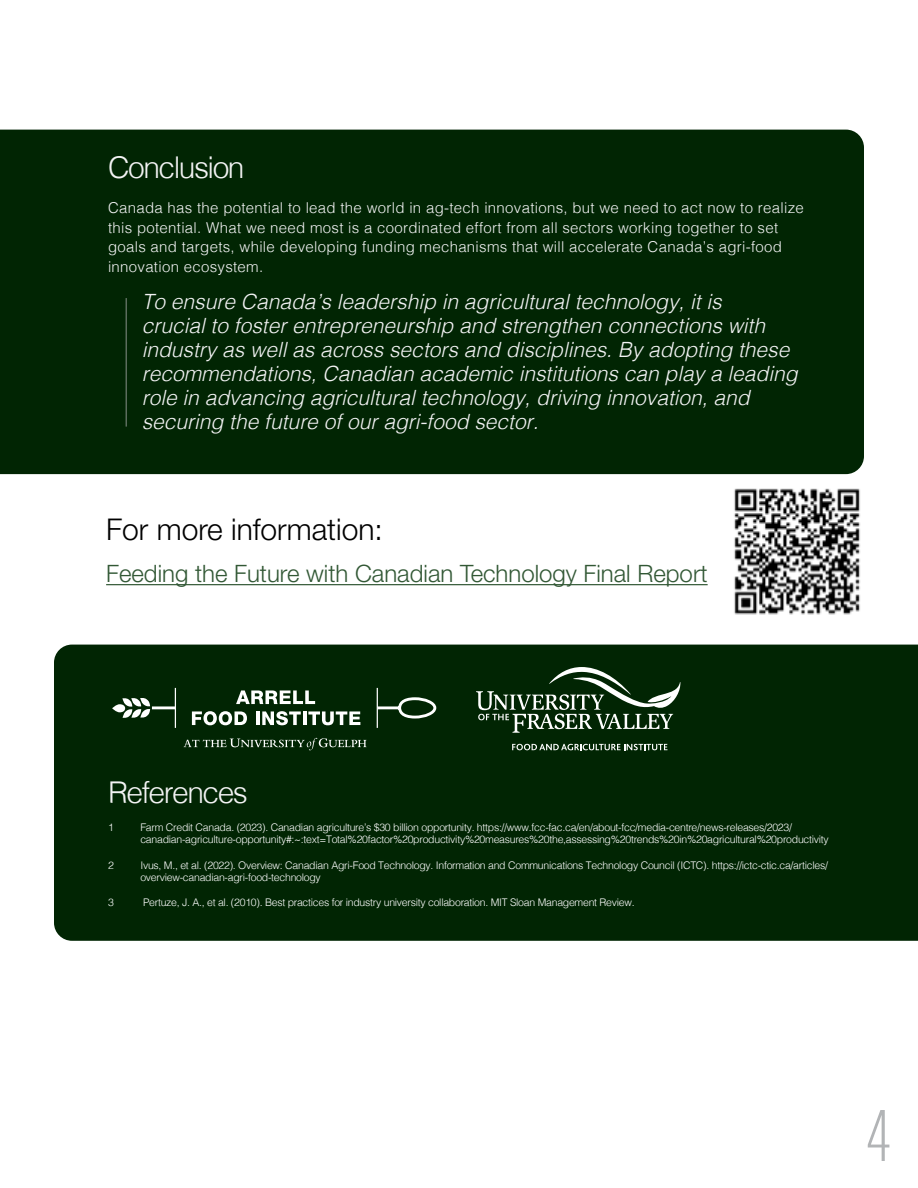
<style>
.page{position:relative;width:918px;height:1188px;background:#fff}
.page>*{position:absolute;margin:0;border:0;box-sizing:border-box;transform-origin:0 0}
.t1{font:300 75px "Antarctican Headline";color:#b2b4b6}
.t2{font:300 30px "Helvetica";letter-spacing:-.05em;color:#f3f3f4}
.t3{font:300 30px "Helvetica Neue LT Std";color:#000}
.t4{font:300 24px "Helvetica Neue LT Std";color:#325835}
.t5{font:italic 300 21px/24px "Helvetica";color:#f3f3f4}
.t6{font:300 15px/19.5px "Helvetica";letter-spacing:.02em;color:#f3f3f4}
.t7{font:300 10.5px/12px "Helvetica";letter-spacing:-.025em;color:#fff}
</style>
<div class="page">
<div style="left:54px;top:645px;width:864px;height:296px;background:#012503"></div>
<svg style="left:236px;top:690px;width:79px;height:14px"></svg>
<svg style="left:192px;top:711px;width:55px;height:14px"></svg>
<hr style="left:256px;top:711px;width:3px;height:14px;background:#fff">
<svg style="left:262px;top:711px;width:39px;height:14px"></svg>
<hr style="left:303px;top:711px;width:3px;height:14px;background:#fff">
<svg style="left:308px;top:711px;width:52px;height:14px"></svg>
<hr style="left:377px;top:688px;width:1px;height:40px;background:#fff">
<svg style="left:374px;top:696px;width:62px;height:24px"></svg>
<svg style="left:184px;top:738px;width:183px;height:12px;background:#2e4c30"></svg>
<hr style="left:175px;top:688px;width:1px;height:40px;background:#fff">
<hr style="left:152px;top:706px;width:23px;height:3px;background:#fff">
<svg style="left:112px;top:697px;width:38px;height:21px"></svg>
<svg style="left:476px;top:667px;width:204px;height:66px;background:#314e32"></svg>
<svg style="left:512px;top:744px;width:155px;height:6px"></svg>
<div style="left:0;top:130px;width:864px;height:344px;background:#012503"></div>
<hr style="left:126px;top:298px;width:1px;height:129px;background:#b3b4b5">
<hr style="left:106px;top:584px;width:602px;height:1px;background:#325835">
<img style="left:734px;top:488px;width:126px;height:127px">
<h2 class="t2" style="left:108px;top:142px;width:138px">Conclusion</h2>
<p class="t6" style="left:108px;top:197px;width:697px">Canada has the potential to lead the world in ag-tech innovations, but we need to act now to realize this potential. What we need most is a coordinated effort from all sectors working together to set goals and targets, while developing funding mechanisms that will accelerate Canada’s agri-food innovation ecosystem.</p>
<p class="t5" style="left:142px;top:289px;width:657px">To ensure Canada’s leadership in agricultural technology, it is<br>crucial to foster entrepreneurship and strengthen connections with industry as well as across sectors and disciplines. By adopting these recommendations, Canadian academic institutions can play a leading role in advancing agricultural technology, driving innovation, and securing the future of our agri-food sector.</p>
<h2 class="t3" style="left:106px;top:511px;width:278px">For more information:</h2>
<h3 class="t4" style="left:106px;top:559px;width:603px">Feeding the Future with Canadian Technology Final Report</h3>
<h2 class="t2" style="left:108px;top:767px;width:141px">References</h2>
<p class="t7" style="left:108px;top:821px;width:7px">1</p>
<p class="t7" style="left:140px;top:821px;width:690px">Farm Credit Canada. (2023). Canadian agriculture’s $30 billion opportunity. https://www.fcc-fac.ca/en/about-fcc/media-centre/news-releases/2023/ canadian-agriculture-opportunity#:~:text=Total%20factor%20productivity%20measures%20the,assessing%20trends%20in%20agricultural%20productivity</p>
<p class="t7" style="left:108px;top:858px;width:7px">2</p>
<p class="t7" style="left:140px;top:858px;width:689px">Ivus, M., et al. (2022). Overview: Canadian Agri-Food Technology. Information and Communications Technology Council (ICTC). https://ictc-ctic.ca/articles/ overview-canadian-agri-food-technology</p>
<p class="t7" style="left:108px;top:896px;width:7px">3</p>
<p class="t7" style="left:143px;top:896px;width:493px">Pertuze, J. A., et al. (2010). Best practices for industry university collaboration. MIT Sloan Management Review.</p>
<h1 class="t1" style="left:866px;top:1086px;width:26px">4</h1>
</div>
